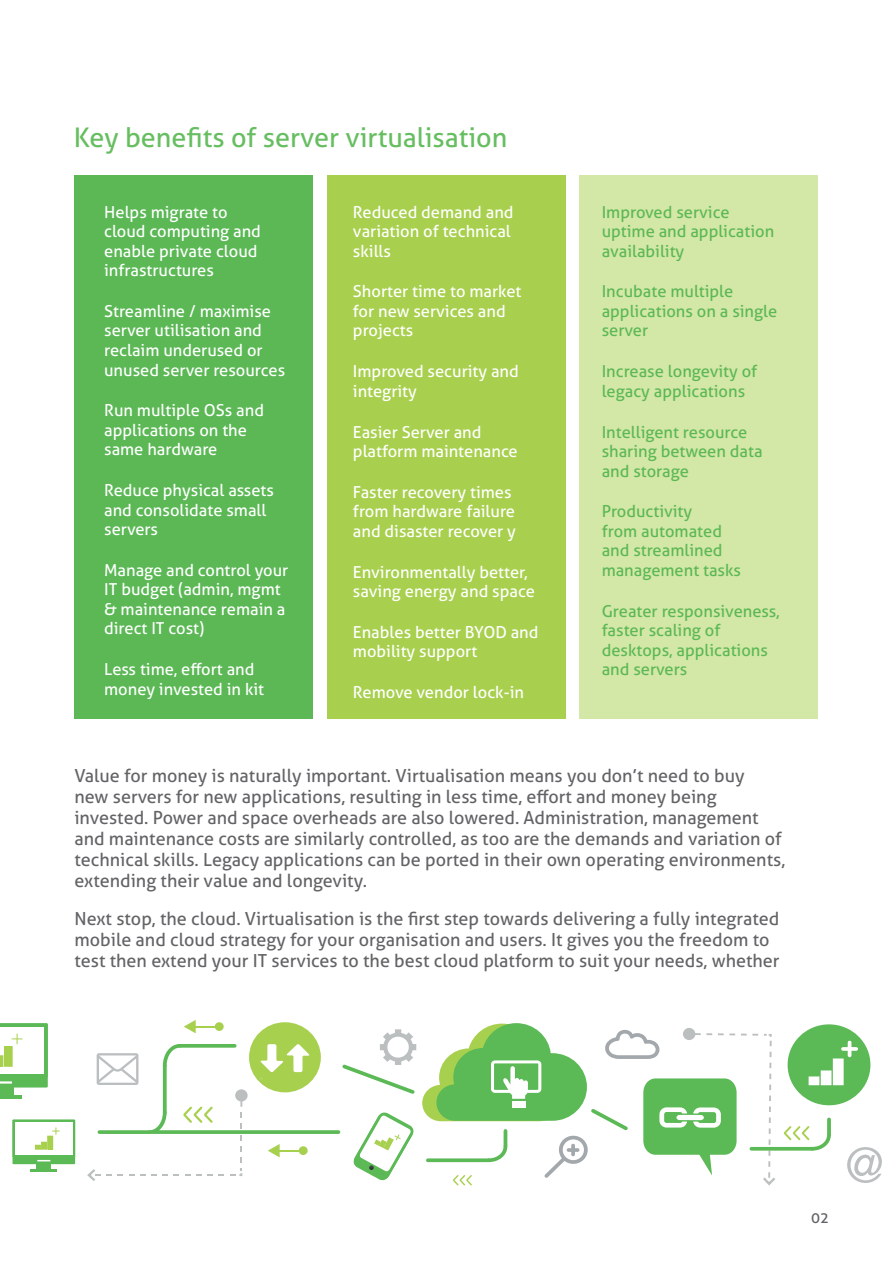
<style>
.page{position:relative;width:893px;height:1263px;background:#fff}
.page>*{position:absolute;margin:0;border:0;box-sizing:border-box;transform-origin:0 0}
.t1{font:27px "Aller";color:#67be61}
.t2{font:18px/21px "Aller";color:#636366}
.t3{font:16.5px/19.5px "Aller";color:#fff}
.t4{font:16.5px/19.5px "Aller";color:#5bb855}
.t5{font:15px "Aller";color:#636366}
</style>
<div class="page">
<div style="left:249px;top:1022px;width:72px;height:70px;background:#a8d04f;border-radius:50%"></div>
<svg style="left:847px;top:1147px;width:35px;height:36px"></svg>
<svg style="left:169px;top:1130px;width:169px;height:4px"></svg>
<svg style="left:163px;top:1069px;width:4px;height:39px"></svg>
<svg style="left:99px;top:1130px;width:47px;height:4px"></svg>
<svg style="left:184px;top:1044px;width:51px;height:4px"></svg>
<svg style="left:146px;top:1108px;width:23px;height:26px"></svg>
<svg style="left:162px;top:1044px;width:22px;height:25px"></svg>
<svg style="left:260px;top:1044px;width:49px;height:36px"></svg>
<svg style="left:183px;top:1106px;width:30px;height:17px"></svg>
<svg style="left:97px;top:1053px;width:41px;height:32px"></svg>
<div style="left:788px;top:1024px;width:82px;height:81px;background:#5bb956;border-radius:50%"></div>
<svg style="left:775px;top:1147px;width:9px;height:4px"></svg>
<svg style="left:827px;top:1119px;width:4px;height:7px"></svg>
<svg style="left:784px;top:1126px;width:47px;height:25px"></svg>
<hr style="left:194px;top:1025px;width:25px;height:2px;background:#a8d04f">
<div style="left:215px;top:1022px;width:9px;height:9px;background:#a8d04f;border-radius:50%"></div>
<svg style="left:184px;top:1020px;width:12px;height:13px"></svg>
<svg style="left:230px;top:1157px;width:12px;height:19px"></svg>
<svg style="left:196px;top:1174px;width:17px;height:2px"></svg>
<svg style="left:140px;top:1174px;width:28px;height:2px"></svg>
<svg style="left:235px;top:1089px;width:13px;height:40px"></svg>
<svg style="left:87px;top:1169px;width:25px;height:12px"></svg>
<div style="left:0;top:1083px;width:13px;height:15px;background:#5bb956"></div>
<hr style="left:0;top:1096px;width:22px;height:3px;background:#5bb956">
<div style="left:833px;top:1059px;width:10px;height:26px;background:#fff"></div>
<div style="left:833px;top:1058px;width:11px;height:27px;border:1px solid #fff"></div>
<div style="left:821px;top:1071px;width:10px;height:14px;background:#fff"></div>
<div style="left:821px;top:1070px;width:10px;height:15px;border:1px solid #fff"></div>
<div style="left:809px;top:1077px;width:10px;height:8px;background:#fff"></div>
<div style="left:809px;top:1076px;width:10px;height:9px;border:1px solid #fff"></div>
<svg style="left:848px;top:1042px;width:3px;height:13px"></svg>
<svg style="left:843px;top:1047px;width:13px;height:4px"></svg>
<div style="left:37px;top:1161px;width:14px;height:10px;background:#5bb956"></div>
<hr style="left:31px;top:1170px;width:26px;height:2px;background:#5bb956">
<div style="left:13px;top:1120px;width:62px;height:44px;background:#5bb956"></div>
<svg style="left:0;top:1023px;width:48px;height:64px"></svg>
<svg style="left:15px;top:1122px;width:58px;height:39px;background:#dff0d8"></svg>
<div style="left:299px;top:1146px;width:9px;height:9px;background:#a8d04f;border-radius:50%"></div>
<svg style="left:268px;top:1144px;width:35px;height:13px"></svg>
<svg style="left:339px;top:1023px;width:436px;height:162px"></svg>
<div style="left:512px;top:1101px;width:13px;height:7px;background:#fff"></div>
<div style="left:74px;top:175px;width:238px;height:544px;background:#5bb855"></div>
<div style="left:327px;top:175px;width:239px;height:544px;background:#a8d04e"></div>
<div style="left:579px;top:175px;width:238px;height:544px;background:#d3e7a6"></div>
<h1 class="t1" style="left:74px;top:121px;width:435px">Key benefits of server virtualisation</h1>
<p class="t3" style="left:104px;top:202px;width:158px">Helps migrate to cloud computing and enable private cloud infrastructures</p>
<p class="t3" style="left:104px;top:301px;width:182px">Streamline / maximise server utilisation and reclaim underused or unused server resources</p>
<p class="t3" style="left:104px;top:401px;width:161px">Run multiple OSs and applications on the same hardware</p>
<p class="t3" style="left:104px;top:480px;width:171px">Reduce physical assets and consolidate small servers</p>
<p class="t3" style="left:104px;top:560px;width:186px">Manage and control your<br>IT budget (admin, mgmt &amp; maintenance remain a direct IT cost)</p>
<p class="t3" style="left:104px;top:659px;width:162px">Less time, effort and money invested in kit</p>
<p class="t3" style="left:353px;top:202px;width:162px">Reduced demand and variation of technical skills</p>
<p class="t3" style="left:353px;top:282px;width:170px">Shorter time to market for new services and projects</p>
<p class="t3" style="left:353px;top:362px;width:167px">Improved security and integrity</p>
<p class="t3" style="left:353px;top:422px;width:166px">Easier Server and platform maintenance</p>
<p class="t3" style="left:353px;top:482px;width:165px">Faster recovery times from hardware failure and disaster recover y</p>
<p class="t3" style="left:353px;top:562px;width:183px">Environmentally better, saving energy and space</p>
<p class="t3" style="left:353px;top:622px;width:187px">Enables better BYOD and mobility support</p>
<p class="t3" style="left:353px;top:682px;width:173px">Remove vendor lock-in</p>
<p class="t4" style="left:602px;top:202px;width:174px">Improved service uptime and application availability</p>
<p class="t4" style="left:602px;top:282px;width:177px">Incubate multiple applications on a single server</p>
<p class="t4" style="left:602px;top:362px;width:157px">Increase longevity of legacy applications</p>
<p class="t4" style="left:602px;top:422px;width:162px">Intelligent resource sharing between data and storage</p>
<p class="t4" style="left:602px;top:502px;width:141px">Productivity<br>from automated and streamlined management tasks</p>
<p class="t4" style="left:602px;top:601px;width:180px">Greater responsiveness, faster scaling of desktops, applications and servers</p>
<p class="t2" style="left:74px;top:765px;width:712px">Value for money is naturally important. Virtualisation means you don’t need to buy<br>new servers for new applications, resulting in less time, effort and money being invested. Power and space overheads are also lowered. Administration, management and maintenance costs are similarly controlled, as too are the demands and variation of technical skills. Legacy applications can be ported in their own operating environments, extending their value and longevity.</p>
<p class="t2" style="left:74px;top:908px;width:707px">Next stop, the cloud. Virtualisation is the first step towards delivering a fully integrated mobile and cloud strategy for your organisation and users. It gives you the freedom to test then extend your IT services to the best cloud platform to suit your needs, whether</p>
<p class="t5" style="left:811px;top:1208px;width:19px">02</p>
</div>
